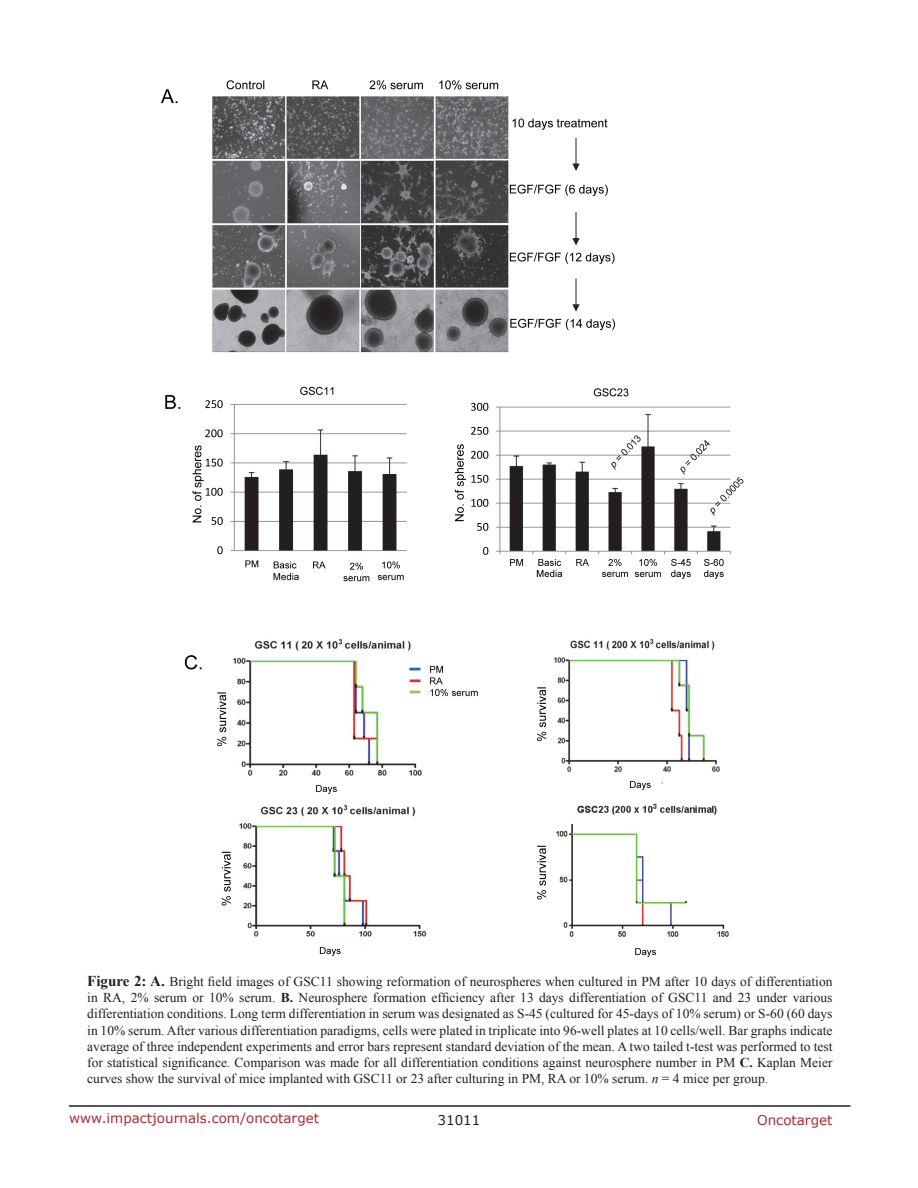
<style>
.page{position:relative;width:918px;height:1188px;background:#fff}
.page>*{position:absolute;margin:0;border:0;box-sizing:border-box;transform-origin:0 0}
.t1{font:13.5px/16.2px "Times New Roman";color:#221f22;text-align:justify}
.t2{font:13.5px "Verdana";color:#ac2b31}
.t3{font:13.5px "Verdana";color:#221f22}
.s1{font-weight:700;font-size:15px}
.s2{font-weight:700}
.s3{font-style:italic}
</style>
<div class="page">
<hr style="left:69px;top:1105px;width:781px;height:2px;background:#231f20">
<img style="left:161px;top:80px;width:583px;height:877px">
<p class="t1" style="left:87px;top:973px;width:747px"><span class="s1">Figure 2: A.</span> Bright field images of GSC11 showing reformation of neurospheres when cultured in PM after 10 days of differentiation in RA, 2% serum or 10% serum. <span class="s2">B.</span> Neurosphere formation efficiency after 13 days differentiation of GSC11 and 23 under various differentiation conditions. Long term differentiation in serum was designated as S-45 (cultured for 45-days of 10% serum) or S-60 (60 days in 10% serum. After various differentiation paradigms, cells were plated in triplicate into 96-well plates at 10 cells/well. Bar graphs indicate average of three independent experiments and error bars represent standard deviation of the mean. A two tailed t-test was performed to test for statistical significance. Comparison was made for all differentiation conditions against neurosphere number in PM <span class="s2">C.</span> Kaplan Meier curves show the survival of mice implanted with GSC11 or 23 after culturing in PM, RA or 10% serum. <span class="s3">n</span> = 4 mice per group.</p>
<p class="t2" style="left:69px;top:1109px;width:252px">www.impactjournals.com/oncotarget</p>
<p class="t3" style="left:438px;top:1111px;width:44px">31011</p>
<p class="t2" style="left:757px;top:1111px;width:77px">Oncotarget</p>
</div>
